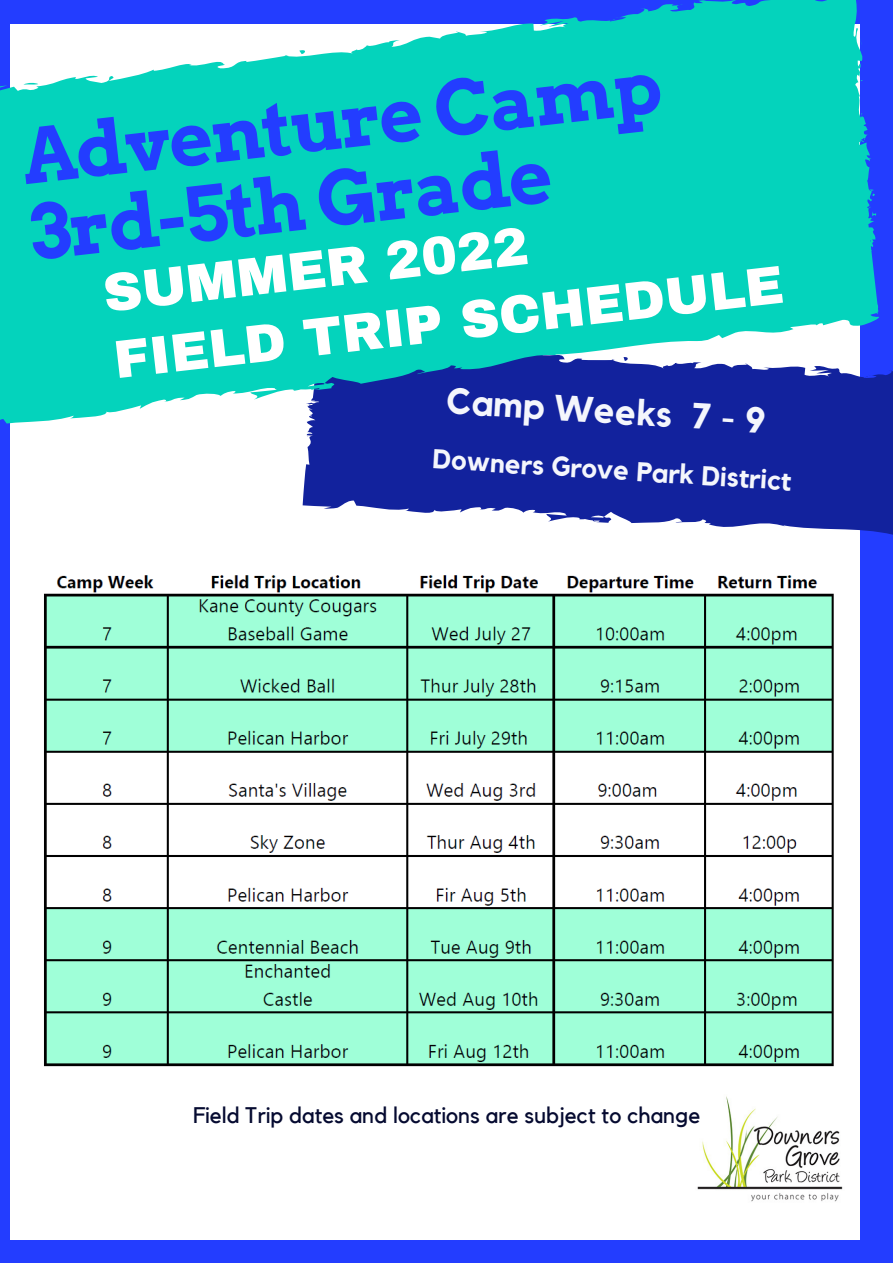
<style>
.page{position:relative;width:893px;height:1263px;background:#233dff}
.page>*{position:absolute;margin:0;border:0;box-sizing:border-box;transform-origin:0 0}
.t1{font:700 75.07px "Arvo";color:#233dff}
.t2{font:900 53.85px "Archivo";color:#fff}
.t3{font:900 53.62px "Archivo";color:#fff}
.t4{font:700 36.08px "Kollektif";color:#f4f6fc}
.t5{font:700 27.08px "Kollektif";color:#f4f6fc}
.t6{font:22.5px "Kollektif";color:#050a30}
</style>
<div class="page">
<div style="left:10px;top:24px;width:849px;height:1215px;background:#fff"></div>
<svg style="left:302px;top:435px;width:591px;height:119px;fill:#12229d"></svg>
<svg style="left:0;top:0;width:893px;height:435px;fill:#04d3bc"></svg>
<img style="left:697px;top:1096px;width:146px;height:106px">
<img style="left:44px;top:575px;width:790px;height:492px">
<p class="t1" style="left:18px;top:110px;width:644px;rotate:-6deg">Adventure Camp</p>
<p class="t1" style="left:26px;top:187px;width:525px;rotate:-6deg">3rd-5th Grade</p>
<p class="t2" style="left:100px;top:263px;width:429px;rotate:-6deg">SUMMER 2022</p>
<p class="t3" style="left:111px;top:329px;width:675px;rotate:-6deg">FIELD TRIP SCHEDULE</p>
<p class="t4" style="left:448px;top:383px;width:321px;rotate:4deg">Camp Weeks 7 - 9</p>
<p class="t5" style="left:434px;top:445px;width:361px;rotate:4deg">Downers Grove Park District</p>
<p class="t6" style="left:193px;top:1104px;width:509px">Field Trip dates and locations are subject to change</p>
</div>
